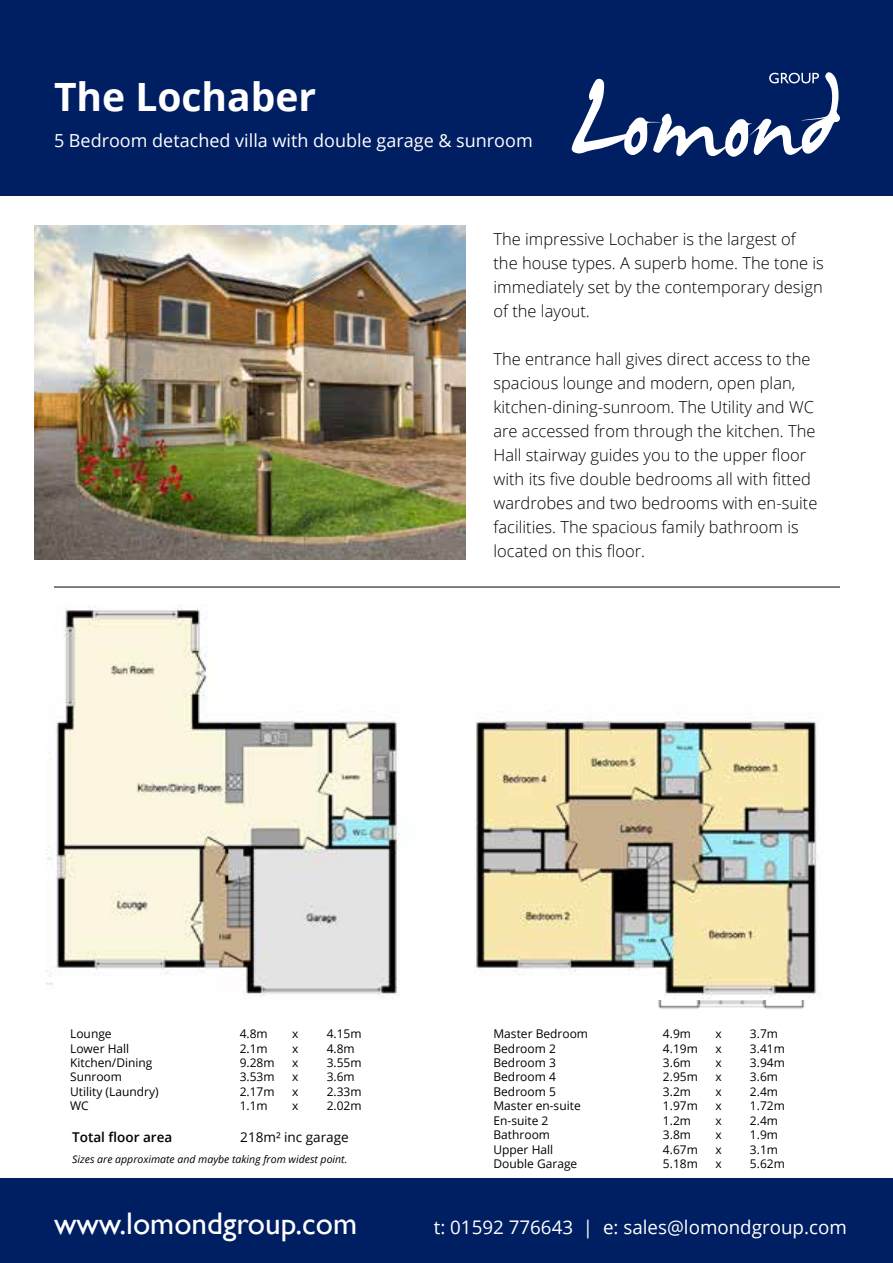
<style>
.page{position:relative;width:893px;height:1263px;background:#fff}
.page>*{position:absolute;margin:0;border:0;box-sizing:border-box;transform-origin:0 0}
.t1{font:700 39px "Open Sans";color:#fff}
.t2{font:31.2px "Gill Sans";color:#fff}
.t3{font:18.75px "Open Sans";color:#fff}
.t4{font:18px "Open Sans";color:#fff}
.t5{font:300 16.5px/24px "Open Sans";color:#000}
.t6{font:600 13.5px "Open Sans";color:#000}
.t7{font:13.5px "Open Sans";color:#000}
.t8{font:12px "Open Sans";color:#000}
.t9{font:italic 10.5px "Open Sans";color:#000}
</style>
<div class="page">
<img style="left:658px;top:1000px;width:147px;height:9px">
<div style="left:0;top:1178px;width:893px;height:85px;background:#001e62"></div>
<div style="left:0;top:0;width:893px;height:196px;background:#001e62"></div>
<svg style="left:572px;top:72px;width:268px;height:85px"></svg>
<img style="left:34px;top:225px;width:432px;height:334px">
<hr style="left:54px;top:587px;width:786px;height:1px;background:#000">
<img style="left:55px;top:605px;width:344px;height:392px">
<img style="left:474px;top:721px;width:343px;height:278px">
<h1 class="t1" style="left:54px;top:69px;width:264px">The Lochaber</h1>
<p class="t4" style="left:54px;top:129px;width:480px">5 Bedroom detached villa with double garage &amp; sunroom</p>
<p class="t5" style="left:493px;top:226px;width:332px">The impressive Lochaber is the largest of the house types. A superb home. The tone is immediately set by the contemporary design of the layout.</p>
<p class="t5" style="left:493px;top:346px;width:325px">The entrance hall gives direct access to the spacious lounge and modern, open plan, kitchen-dining-sunroom. The Utility and WC are accessed from through the kitchen. The Hall stairway guides you to the upper floor with its five double bedrooms all with fitted wardrobes and two bedrooms with en-suite facilities. The spacious family bathroom is located on this floor.</p>
<p class="t8" style="left:70px;top:1026px;width:43px">Lounge</p>
<p class="t8" style="left:240px;top:1026px;width:30px">4.8m</p>
<p class="t8" style="left:292px;top:1026px;width:8px">x</p>
<p class="t8" style="left:327px;top:1026px;width:36px">4.15m</p>
<p class="t8" style="left:70px;top:1040px;width:61px">Lower Hall</p>
<p class="t8" style="left:240px;top:1040px;width:30px">2.1m</p>
<p class="t8" style="left:292px;top:1040px;width:8px">x</p>
<p class="t8" style="left:327px;top:1040px;width:30px">4.8m</p>
<p class="t8" style="left:70px;top:1054px;width:84px">Kitchen/Dining</p>
<p class="t8" style="left:240px;top:1054px;width:36px">9.28m</p>
<p class="t8" style="left:292px;top:1054px;width:8px">x</p>
<p class="t8" style="left:327px;top:1054px;width:36px">3.55m</p>
<p class="t8" style="left:70px;top:1069px;width:53px">Sunroom</p>
<p class="t8" style="left:240px;top:1069px;width:36px">3.53m</p>
<p class="t8" style="left:292px;top:1069px;width:8px">x</p>
<p class="t8" style="left:327px;top:1069px;width:30px">3.6m</p>
<p class="t8" style="left:70px;top:1083px;width:90px">Utility (Laundry)</p>
<p class="t8" style="left:240px;top:1083px;width:36px">2.17m</p>
<p class="t8" style="left:292px;top:1083px;width:8px">x</p>
<p class="t8" style="left:327px;top:1083px;width:36px">2.33m</p>
<p class="t8" style="left:70px;top:1098px;width:20px">WC</p>
<p class="t8" style="left:240px;top:1098px;width:30px">1.1m</p>
<p class="t8" style="left:292px;top:1098px;width:8px">x</p>
<p class="t8" style="left:327px;top:1098px;width:36px">2.02m</p>
<p class="t6" style="left:72px;top:1127px;width:102px">Total floor area</p>
<p class="t7" style="left:240px;top:1127px;width:110px">218m² inc garage</p>
<p class="t9" style="left:72px;top:1151px;width:277px">Sizes are approximate and maybe taking from widest point.</p>
<h2 class="t2" style="left:54px;top:1205px;width:305px">www.lomondgroup.com</h2>
<p class="t8" style="left:493px;top:1026px;width:96px">Master Bedroom</p>
<p class="t8" style="left:663px;top:1026px;width:30px">4.9m</p>
<p class="t8" style="left:715px;top:1026px;width:8px">x</p>
<p class="t8" style="left:750px;top:1026px;width:30px">3.7m</p>
<p class="t8" style="left:493px;top:1040px;width:64px">Bedroom 2</p>
<p class="t8" style="left:663px;top:1040px;width:36px">4.19m</p>
<p class="t8" style="left:715px;top:1040px;width:8px">x</p>
<p class="t8" style="left:750px;top:1040px;width:36px">3.41m</p>
<p class="t8" style="left:493px;top:1054px;width:64px">Bedroom 3</p>
<p class="t8" style="left:663px;top:1054px;width:30px">3.6m</p>
<p class="t8" style="left:715px;top:1054px;width:8px">x</p>
<p class="t8" style="left:750px;top:1054px;width:36px">3.94m</p>
<p class="t8" style="left:493px;top:1069px;width:64px">Bedroom 4</p>
<p class="t8" style="left:663px;top:1069px;width:36px">2.95m</p>
<p class="t8" style="left:715px;top:1069px;width:8px">x</p>
<p class="t8" style="left:750px;top:1069px;width:30px">3.6m</p>
<p class="t8" style="left:493px;top:1083px;width:64px">Bedroom 5</p>
<p class="t8" style="left:663px;top:1083px;width:30px">3.2m</p>
<p class="t8" style="left:715px;top:1083px;width:8px">x</p>
<p class="t8" style="left:750px;top:1083px;width:30px">2.4m</p>
<p class="t8" style="left:493px;top:1098px;width:89px">Master en-suite</p>
<p class="t8" style="left:663px;top:1098px;width:36px">1.97m</p>
<p class="t8" style="left:715px;top:1098px;width:8px">x</p>
<p class="t8" style="left:750px;top:1098px;width:36px">1.72m</p>
<p class="t8" style="left:493px;top:1112px;width:56px">En-suite 2</p>
<p class="t8" style="left:663px;top:1112px;width:30px">1.2m</p>
<p class="t8" style="left:715px;top:1112px;width:8px">x</p>
<p class="t8" style="left:750px;top:1112px;width:30px">2.4m</p>
<p class="t8" style="left:493px;top:1126px;width:58px">Bathroom</p>
<p class="t8" style="left:663px;top:1126px;width:30px">3.8m</p>
<p class="t8" style="left:715px;top:1126px;width:8px">x</p>
<p class="t8" style="left:750px;top:1126px;width:30px">1.9m</p>
<p class="t8" style="left:493px;top:1141px;width:61px">Upper Hall</p>
<p class="t8" style="left:663px;top:1141px;width:36px">4.67m</p>
<p class="t8" style="left:715px;top:1141px;width:8px">x</p>
<p class="t8" style="left:750px;top:1141px;width:30px">3.1m</p>
<p class="t8" style="left:493px;top:1155px;width:85px">Double Garage</p>
<p class="t8" style="left:663px;top:1155px;width:36px">5.18m</p>
<p class="t8" style="left:715px;top:1155px;width:8px">x</p>
<p class="t8" style="left:750px;top:1155px;width:36px">5.62m</p>
<p class="t3" style="left:434px;top:1214px;width:415px">t: 01592 776643 | e: sales@lomondgroup.com</p>
</div>
